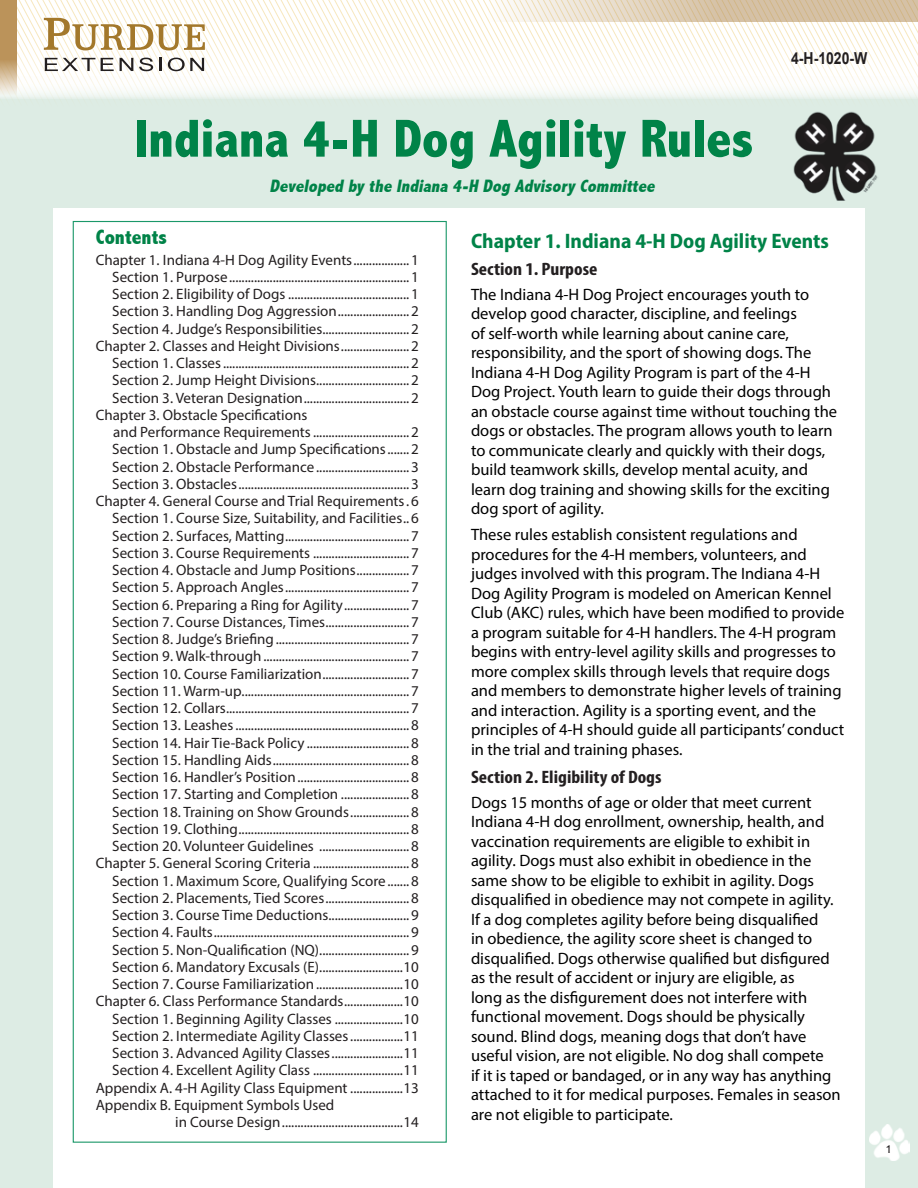
<style>
.page{position:relative;width:918px;height:1188px;background:#fff}
.page>*{position:absolute;margin:0;border:0;box-sizing:border-box;transform-origin:0 0}
.t1{font:800 condensed 54px "Abadi";color:#008348}
.Green_Heads{font:700 semi-condensed 21px "Myriad Pro";color:#008348}
.Green_Heads-2{font:800 condensed 21px "Abadi";color:#008348}
.Subhead_2{font:italic 800 condensed 18px "Abadi";color:#008348}
.Black_Heads{font:700 condensed 18px "Myriad Pro";color:#231f20;scale:1.1 1}
.t2{font:16.5px/19.5px "Myriad Pro";color:#000}
.t3{font:700 16.5px "Arial";color:#231f20;scale:.85 1}
.Toc_2{font:15px "Myriad Pro";color:#231f20}
.Toc_1{font:15px "Myriad Pro";color:#231f20}
.t4{font:15px "Candara";color:#231f20;scale:.95 1}
</style>
<div class="page">
<div style="left:866px;top:0;width:52px;height:1188px;background:#ddece4"></div>
<img style="left:870px;top:1125px;width:39px;height:36px">
<div style="left:0;top:185px;width:53px;height:1003px;background:#ddece4"></div>
<div style="left:0;top:0;width:918px;height:207px;background:#ddece4"></div>
<svg style="left:17px;top:0;width:901px;height:98px;background:#fbfaf5"></svg>
<svg style="left:322px;top:0;width:596px;height:22px;background:#e7dac6"></svg>
<svg style="left:0;top:0;width:17px;height:98px;background:#c7a87a"></svg>
<svg style="left:43px;top:17px;width:163px;height:35px;background:#e2d3b7"></svg>
<svg style="left:45px;top:58px;width:50px;height:13px"></svg>
<svg style="left:101px;top:58px;width:13px;height:13px"></svg>
<svg style="left:120px;top:58px;width:13px;height:13px"></svg>
<svg style="left:139px;top:58px;width:14px;height:13px"></svg>
<svg style="left:159px;top:58px;width:3px;height:13px"></svg>
<svg style="left:168px;top:58px;width:36px;height:13px"></svg>
<img style="left:793px;top:111px;width:85px;height:89px">
<p class="t3" style="left:791px;top:48px;width:91px">4-H-1020-W</p>
<p class="t1" style="left:134px;top:107px;width:621px">Indiana 4-H Dog Agility Rules</p>
<p class="Subhead_2" style="left:270px;top:175px;width:390px">Developed by the Indiana 4-H Dog Advisory Committee</p>
<p class="Green_Heads-2" style="left:96px;top:225px;width:73px">Contents</p>
<p class="Toc_1" style="left:96px;top:250px;width:325px">Chapter 1. Indiana 4-H Dog Agility Events.................. 1</p>
<p class="Toc_2" style="left:112px;top:268px;width:308px">Section 1. Purpose.......................................................... 1</p>
<p class="Toc_2" style="left:112px;top:285px;width:308px">Section 2. Eligibility of Dogs ....................................... 1</p>
<p class="Toc_2" style="left:112px;top:302px;width:308px">Section 3. Handling Dog Aggression....................... 2</p>
<p class="Toc_2" style="left:112px;top:319px;width:308px">Section 4. Judge’s Responsibilities............................ 2</p>
<p class="Toc_1" style="left:96px;top:337px;width:325px">Chapter 2. Classes and Height Divisions...................... 2</p>
<p class="Toc_2" style="left:112px;top:354px;width:308px">Section 1. Classes............................................................ 2</p>
<p class="Toc_2" style="left:112px;top:371px;width:308px">Section 2. Jump Height Divisions.............................. 2</p>
<p class="Toc_2" style="left:112px;top:388px;width:308px">Section 3. Veteran Designation.................................. 2</p>
<p class="Toc_1" style="left:96px;top:406px;width:213px">Chapter 3. Obstacle Specifications</p>
<p class="Toc_1" style="left:113px;top:423px;width:307px">and Performance Requirements............................... 2</p>
<p class="Toc_2" style="left:112px;top:440px;width:308px">Section 1. Obstacle and Jump Specifications....... 2</p>
<p class="Toc_2" style="left:112px;top:457px;width:308px">Section 2. Obstacle Performance.............................. 3</p>
<p class="Toc_2" style="left:112px;top:475px;width:308px">Section 3. Obstacles....................................................... 3</p>
<p class="Toc_1" style="left:96px;top:492px;width:325px">Chapter 4. General Course and Trial Requirements. 6</p>
<p class="Toc_2" style="left:112px;top:509px;width:308px">Section 1. Course Size, Suitability, and Facilities.. 6</p>
<p class="Toc_2" style="left:112px;top:526px;width:308px">Section 2. Surfaces, Matting........................................ 7</p>
<p class="Toc_2" style="left:112px;top:544px;width:308px">Section 3. Course Requirements ............................... 7</p>
<p class="Toc_2" style="left:112px;top:561px;width:308px">Section 4. Obstacle and Jump Positions................. 7</p>
<p class="Toc_2" style="left:112px;top:578px;width:308px">Section 5. Approach Angles........................................ 7</p>
<p class="Toc_2" style="left:112px;top:595px;width:308px">Section 6. Preparing a Ring for Agility..................... 7</p>
<p class="Toc_2" style="left:112px;top:613px;width:308px">Section 7. Course Distances, Times........................... 7</p>
<p class="Toc_2" style="left:112px;top:630px;width:308px">Section 8. Judge’s Briefing........................................... 7</p>
<p class="Toc_2" style="left:112px;top:647px;width:308px">Section 9. Walk-through............................................... 7</p>
<p class="Toc_2" style="left:112px;top:664px;width:308px">Section 10. Course Familiarization............................ 7</p>
<p class="Toc_2" style="left:112px;top:682px;width:308px">Section 11. Warm-up...................................................... 7</p>
<p class="Toc_2" style="left:112px;top:699px;width:308px">Section 12. Collars........................................................... 7</p>
<p class="Toc_2" style="left:112px;top:716px;width:308px">Section 13. Leashes........................................................ 8</p>
<p class="Toc_2" style="left:112px;top:733px;width:308px">Section 14. Hair Tie-Back Policy ................................. 8</p>
<p class="Toc_2" style="left:112px;top:751px;width:308px">Section 15. Handling Aids............................................ 8</p>
<p class="Toc_2" style="left:112px;top:768px;width:308px">Section 16. Handler’s Position.................................... 8</p>
<p class="Toc_2" style="left:112px;top:785px;width:308px">Section 17. Starting and Completion ...................... 8</p>
<p class="Toc_2" style="left:112px;top:802px;width:308px">Section 18. Training on Show Grounds................... 8</p>
<p class="Toc_2" style="left:112px;top:820px;width:308px">Section 19. Clothing....................................................... 8</p>
<p class="Toc_2" style="left:112px;top:837px;width:308px">Section 20. Volunteer Guidelines ............................. 8</p>
<p class="Toc_1" style="left:96px;top:854px;width:325px">Chapter 5. General Scoring Criteria ............................... 8</p>
<p class="Toc_2" style="left:112px;top:871px;width:308px">Section 1. Maximum Score, Qualifying Score....... 8</p>
<p class="Toc_2" style="left:112px;top:889px;width:308px">Section 2. Placements, Tied Scores........................... 8</p>
<p class="Toc_2" style="left:112px;top:906px;width:308px">Section 3. Course Time Deductions.......................... 9</p>
<p class="Toc_2" style="left:112px;top:923px;width:308px">Section 4. Faults............................................................... 9</p>
<p class="Toc_2" style="left:112px;top:940px;width:308px">Section 5. Non-Qualification (NQ)............................. 9</p>
<p class="Toc_2" style="left:112px;top:958px;width:308px">Section 6. Mandatory Excusals (E)...........................10</p>
<p class="Toc_2" style="left:112px;top:975px;width:308px">Section 7. Course Familiarization............................10</p>
<p class="Toc_1" style="left:96px;top:992px;width:325px">Chapter 6. Class Performance Standards...................10</p>
<p class="Toc_2" style="left:112px;top:1009px;width:308px">Section 1. Beginning Agility Classes ......................10</p>
<p class="Toc_2" style="left:112px;top:1027px;width:308px">Section 2. Intermediate Agility Classes.................11</p>
<p class="Toc_2" style="left:112px;top:1044px;width:308px">Section 3. Advanced Agility Classes.......................11</p>
<p class="Toc_2" style="left:112px;top:1061px;width:308px">Section 4. Excellent Agility Class .............................11</p>
<p class="Toc_1" style="left:96px;top:1078px;width:325px">Appendix A. 4-H Agility Class Equipment .................13</p>
<p class="Toc_1" style="left:96px;top:1096px;width:240px">Appendix B. Equipment Symbols Used</p>
<p class="Toc_1" style="left:175px;top:1113px;width:245px">in Course Design.......................................14</p>
<p class="Green_Heads" style="left:471px;top:228px;width:360px">Chapter 1. Indiana 4-H Dog Agility Events</p>
<p class="Black_Heads" style="left:471px;top:258px;width:116px">Section 1. Purpose</p>
<p class="t2" style="left:471px;top:284px;width:368px">The Indiana 4-H Dog Project encourages youth to develop good character, discipline, and feelings<br>of self-worth while learning about canine care, responsibility, and the sport of showing dogs. The Indiana 4-H Dog Agility Program is part of the 4-H Dog Project. Youth learn to guide their dogs through an obstacle course against time without touching the dogs or obstacles. The program allows youth to learn to communicate clearly and quickly with their dogs, build teamwork skills, develop mental acuity, and learn dog training and showing skills for the exciting dog sport of agility.</p>
<p class="t2" style="left:471px;top:525px;width:375px">These rules establish consistent regulations and procedures for the 4-H members, volunteers, and judges involved with this program. The Indiana 4-H Dog Agility Program is modeled on American Kennel Club (AKC) rules, which have been modified to provide a program suitable for 4-H handlers. The 4-H program begins with entry-level agility skills and progresses to more complex skills through levels that require dogs and members to demonstrate higher levels of training and interaction. Agility is a sporting event, and the principles of 4-H should guide all participants’ conduct in the trial and training phases.</p>
<p class="Black_Heads" style="left:471px;top:765px;width:175px">Section 2. Eligibility of Dogs</p>
<p class="t2" style="left:471px;top:792px;width:371px">Dogs 15 months of age or older that meet current Indiana 4-H dog enrollment, ownership, health, and vaccination requirements are eligible to exhibit in agility. Dogs must also exhibit in obedience in the same show to be eligible to exhibit in agility. Dogs disqualified in obedience may not compete in agility.<br>If a dog completes agility before being disqualified<br>in obedience, the agility score sheet is changed to disqualified. Dogs otherwise qualified but disfigured as the result of accident or injury are eligible, as<br>long as the disfigurement does not interfere with functional movement. Dogs should be physically sound. Blind dogs, meaning dogs that don’t have useful vision, are not eligible. No dog shall compete<br>if it is taped or bandaged, or in any way has anything attached to it for medical purposes. Females in season are not eligible to participate.</p>
<p class="t4" style="left:886px;top:1139px;width:7px">1</p>
</div>
